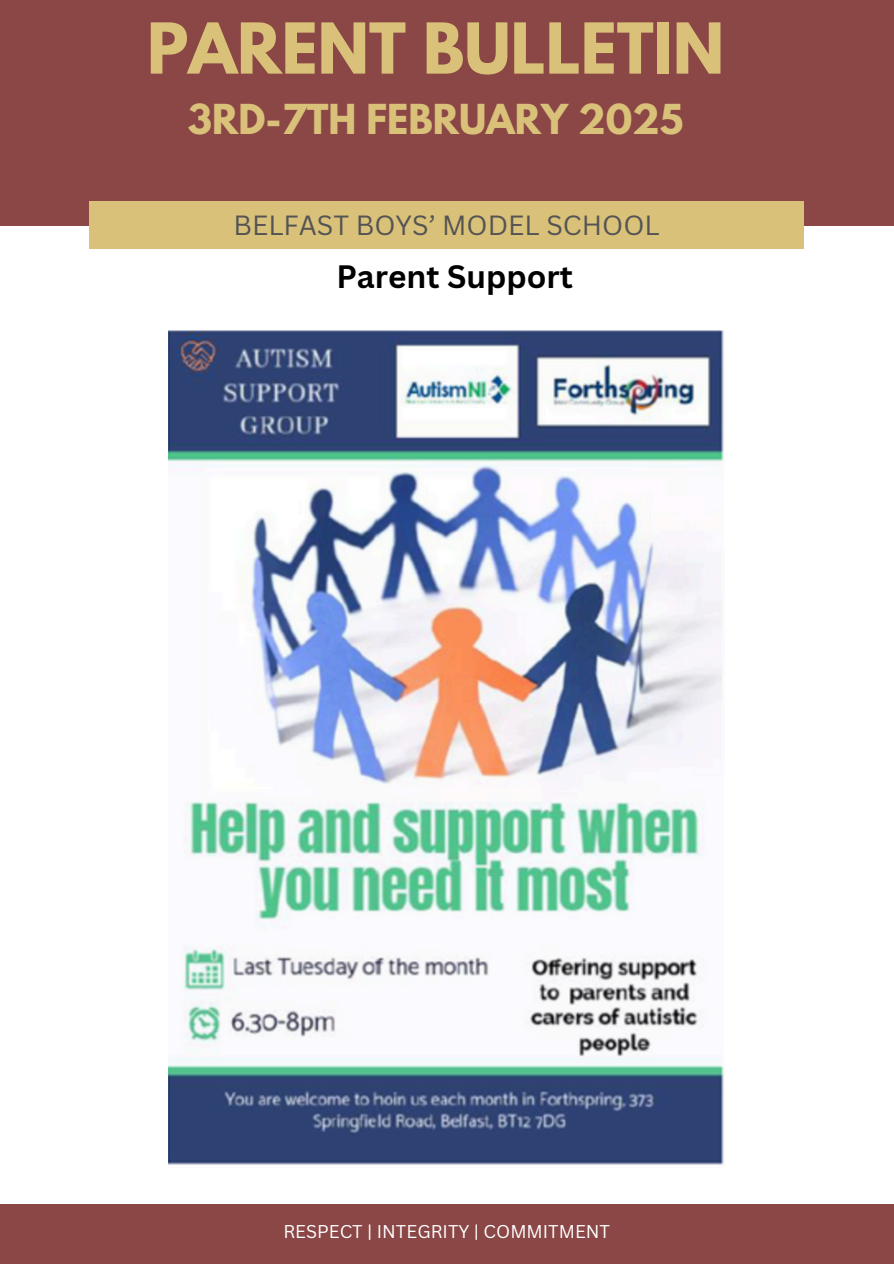
<style>
.page{position:relative;width:894px;height:1264px;background:#fff}
.page>*{position:absolute;margin:0;border:0;box-sizing:border-box;transform-origin:0 0}
.t1{font:700 62.1px "League Spartan";color:#d9c179}
.t2{font:700 36.6px "League Spartan";color:#d9c179}
.t3{font:700 31.5px "Canva Sans";color:#000}
.t4{font:27px "Canva Sans";color:#545454}
.t5{font:18px "Canva Sans";color:#fff}
</style>
<div class="page">
<div style="left:0;top:0;width:893px;height:225px;background:#8b4646"></div>
<div style="left:89px;top:202px;width:715px;height:47px;background:#d9c179"></div>
<div style="left:0;top:1204px;width:893px;height:59px;background:#8b4646"></div>
<img style="left:169px;top:330px;width:555px;height:835px">
<h1 class="t1" style="left:147px;top:18px;width:578px">PARENT BULLETIN</h1>
<h1 class="t2" style="left:188px;top:101px;width:496px">3RD-7TH FEBRUARY 2025</h1>
<h3 class="t4" style="left:233px;top:206px;width:427px">BELFAST BOYS’ MODEL SCHOOL</h3>
<p class="t3" style="left:336px;top:254px;width:238px">Parent Support</p>
<h2 class="t5" style="left:283px;top:1218px;width:328px">RESPECT | INTEGRITY | COMMITMENT</h2>
</div>
